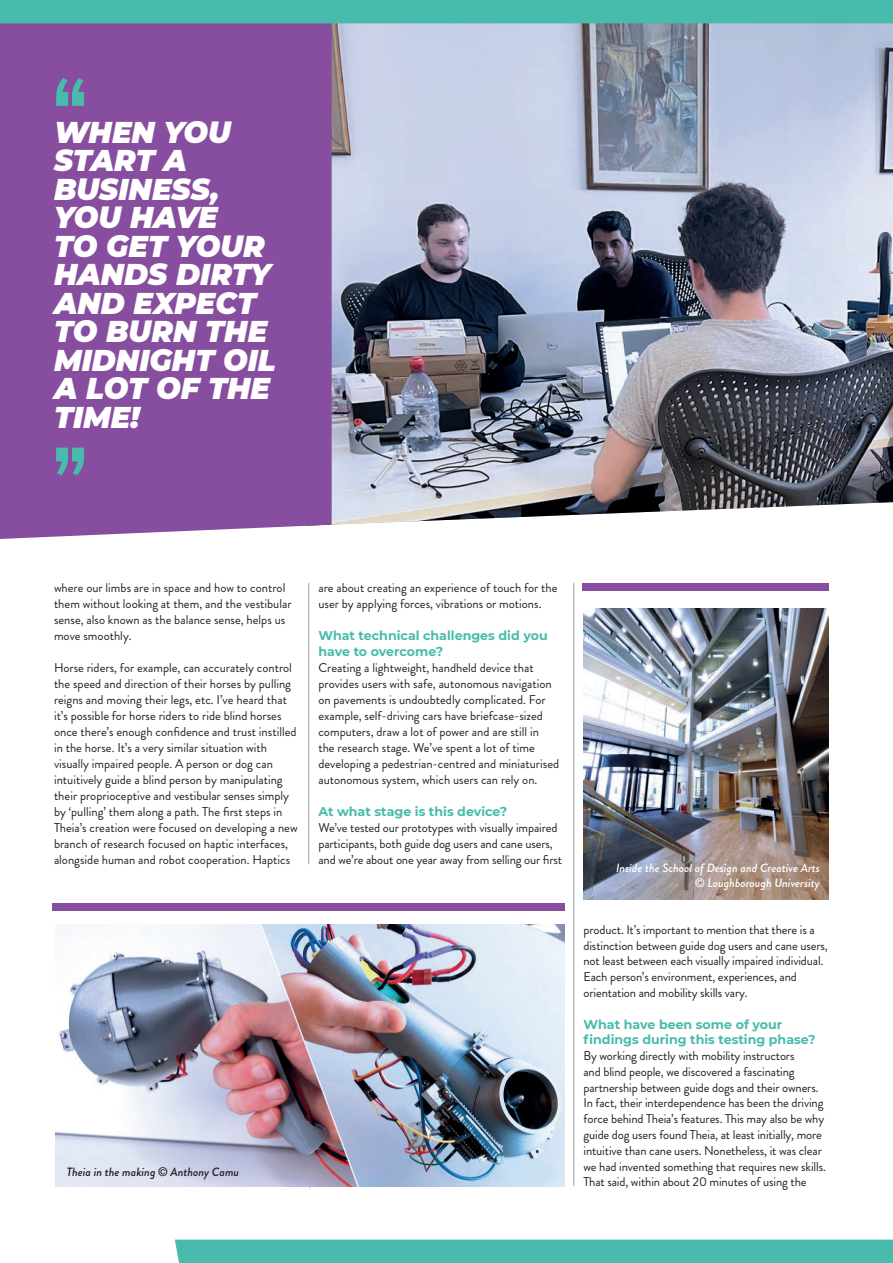
<style>
.page{position:relative;width:893px;height:1263px;background:#fff}
.page>*{position:absolute;margin:0;border:0;box-sizing:border-box;transform-origin:0 0}
.t1{font:700 106.35px "Rift";color:#48bbad}
.t2{font:italic 900 30px/28.5px "Montserrat";color:#fff}
.t3{font:12.75px/16px "Brandon Grotesque";color:#231f20}
.t4{font:700 12.75px/16px "Montserrat";color:#48bbad}
.t5{font:italic 500 12px/14.4px "Brandon Grotesque";color:#fff;text-align:right}
.t6{font:italic 500 12px "Brandon Grotesque";color:#231f20}
.s1{font-family:"Helvetica Neue"}
</style>
<div class="page">
<img style="left:332px;top:23px;width:561px;height:502px">
<div style="left:0;top:23px;width:332px;height:516px;background:#874e9f"></div>
<div style="left:175px;top:1239px;width:718px;height:24px;background:#48bbad"></div>
<div style="left:0;top:0;width:893px;height:23px;background:#48bbad"></div>
<hr style="left:309px;top:925px;width:1px;height:263px;background:#a0a1a5">
<hr style="left:573px;top:583px;width:1px;height:603px;background:#a0a1a5">
<hr style="left:308px;top:583px;width:1px;height:281px;background:#a0a1a5">
<img style="left:583px;top:609px;width:245px;height:290px">
<img style="left:55px;top:925px;width:510px;height:261px">
<div style="left:582px;top:583px;width:247px;height:8px;background:#874e9f"></div>
<div style="left:53px;top:904px;width:512px;height:7px;background:#874e9f"></div>
<p class="t1" style="left:52px;top:40px;width:38px">“</p>
<p class="t2" style="left:54px;top:116px;width:223px">WHEN YOU<br>START A<br>BUSINESS,<br>YOU HAVE<br>TO GET YOUR<br>HANDS DIRTY<br>AND EXPECT<br>TO BURN THE<br>MIDNIGHT OIL<br>A LOT OF THE<br>TIME!</p>
<p class="t1" style="left:52px;top:409px;width:38px">”</p>
<p class="t3" style="left:54px;top:579px;width:239px">where our limbs are in space and how to control them without looking at them, and the vestibular sense, also known as the balance sense, helps us move smoothly.</p>
<p class="t3" style="left:54px;top:659px;width:245px">Horse riders, for example, can accurately control the speed and direction of their horses by pulling reigns and moving their legs, etc. I’ve heard that it’s possible for horse riders to ride blind horses once there’s enough confidence and trust instilled in the horse. It’s a very similar situation with visually impaired people. A person or dog can intuitively guide a blind person by manipulating their proprioceptive and vestibular senses simply by ‘pulling’ them along a path. The first steps in Theia’s creation were focused on developing a new branch of research focused on haptic interfaces, alongside human and robot cooperation. Haptics</p>
<p class="t3" style="left:318px;top:579px;width:241px">are about creating an experience of touch for the user by applying forces, vibrations or motions.</p>
<p class="t4" style="left:318px;top:626px;width:231px">What technical challenges did you have to overcome?</p>
<p class="t3" style="left:318px;top:659px;width:242px">Creating a lightweight, handheld device that provides users with safe, autonomous navigation on pavements is undoubtedly complicated. For example, self-driving cars have briefcase-sized computers, draw a lot of power and are still in<br>the research stage. We’ve spent a lot of time developing a pedestrian-centred and miniaturised autonomous system, which users can rely on.</p>
<p class="t4" style="left:318px;top:803px;width:190px">At what stage is this device?</p>
<p class="t3" style="left:318px;top:820px;width:245px">We’ve tested our prototypes with visually impaired participants, both guide dog users and cane users, and we’re about one year away from selling our first</p>
<p class="t6" style="left:67px;top:1163px;width:174px">Theia in the making <span class="s1">©</span> Anthony Camu</p>
<p class="t5" style="left:616px;top:861px;width:205px">Inside the School of Design and Creative Arts <span class="s1">©</span> Loughborough University</p>
<p class="t3" style="left:583px;top:922px;width:246px">product. It’s important to mention that there is a distinction between guide dog users and cane users, not least between each visually impaired individual.<br>Each person’s environment, experiences, and orientation and mobility skills vary.</p>
<p class="t4" style="left:583px;top:1015px;width:234px">What have been some of your findings during this testing phase?</p>
<p class="t3" style="left:583px;top:1048px;width:244px">By working directly with mobility instructors<br>and blind people, we discovered a fascinating partnership between guide dogs and their owners.<br>In fact, their interdependence has been the driving force behind Theia’s features. This may also be why guide dog users found Theia, at least initially, more intuitive than cane users. Nonetheless, it was clear we had invented something that requires new skills.<br>That said, within about 20 minutes of using the</p>
</div>
